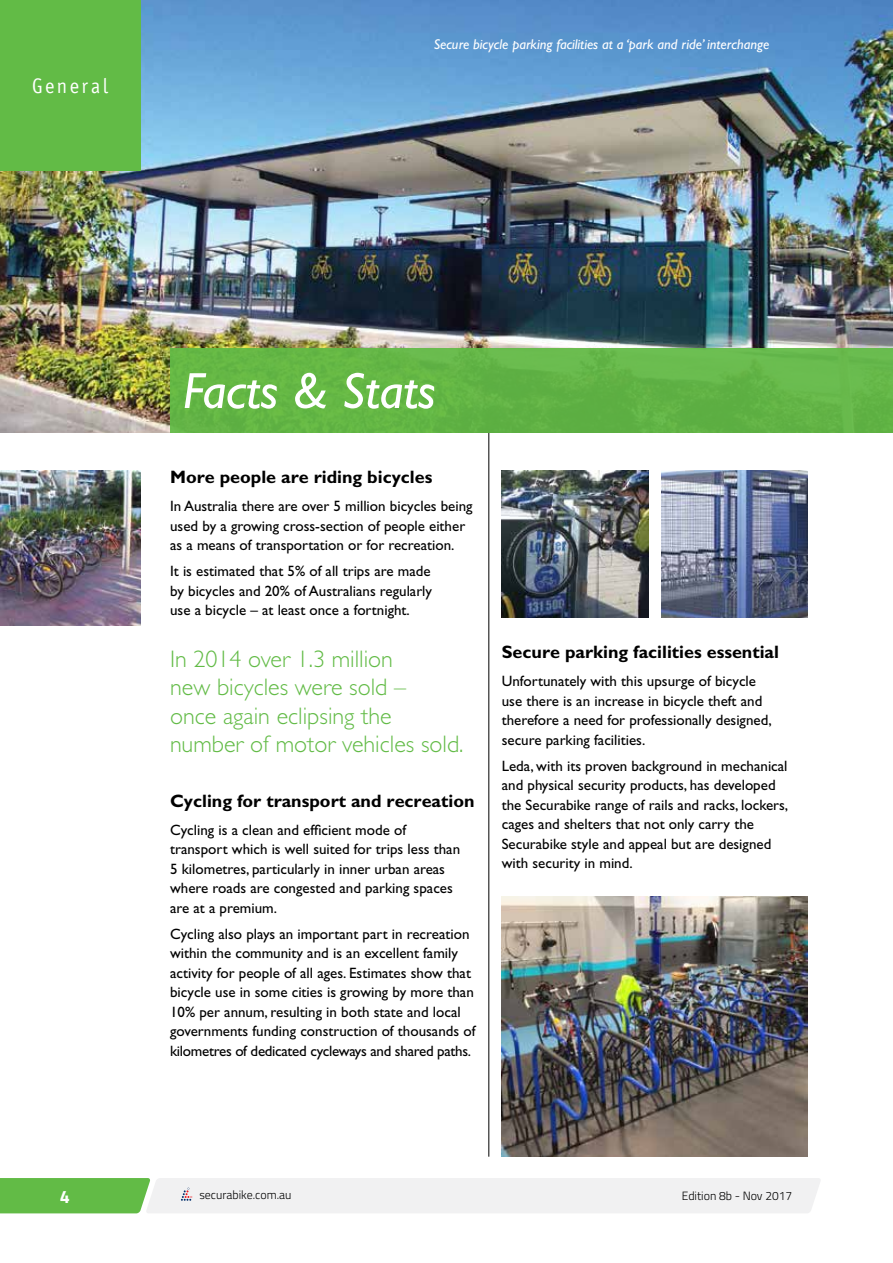
<style>
.page{position:relative;width:893px;height:1263px;background:#fff}
.page>*{position:absolute;margin:0;border:0;box-sizing:border-box;transform-origin:0 0}
.t1{font:italic 51px "Gill Sans Std";color:#fff}
.t2{font:300 24px/28.5px "Gill Sans Std";color:#62bb46}
.t3{font:21px "Officina Sans ITC Pro";letter-spacing:.125em;color:#fff;scale:.95 1}
.t4{font:700 18px "Gill Sans Std";color:#000}
.t5{font:700 18px "Titillium";color:#fff}
.t6{font:15px/19.5px "Gill Sans Std";color:#000}
.t7{font:italic 14.25px "Gill Sans Std";color:#fff}
.t8{font:300 12px "Titillium";color:#000}
</style>
<div class="page">
<img style="left:0;top:0;width:893px;height:433px">
<div style="left:0;top:0;width:140px;height:170px;background:#62bb46"></div>
<hr style="left:489px;top:433px;width:1px;height:724px;background:#000">
<img style="left:0;top:471px;width:140px;height:154px">
<img style="left:502px;top:471px;width:146px;height:147px">
<img style="left:661px;top:471px;width:147px;height:147px">
<div style="left:170px;top:348px;width:723px;height:85px;background:#62bb46"></div>
<svg style="left:0;top:1178px;width:821px;height:35px"></svg>
<img style="left:502px;top:897px;width:306px;height:260px">
<h3 class="t3" style="left:32px;top:73px;width:82px">General</h3>
<p class="t7" style="left:434px;top:36px;width:337px">Secure bicycle parking facilities at a ‘park and ride’ interchange</p>
<h1 class="t1" style="left:183px;top:362px;width:254px">Facts &amp; Stats</h1>
<p class="t4" style="left:170px;top:466px;width:264px">More people are riding bicycles</p>
<p class="t6" style="left:170px;top:496px;width:304px">In Australia there are over 5 million bicycles being used by a growing cross-section of people either as a means of transportation or for recreation.</p>
<p class="t6" style="left:170px;top:561px;width:263px;text-align:justify">It is estimated that 5% of all trips are made by bicycles and 20% of Australians regularly use a bicycle – at least once a fortnight.</p>
<h2 class="t2" style="left:170px;top:645px;width:295px">In 2014 over 1.3 million<br>new bicycles were sold –<br>once again eclipsing the number of motor vehicles sold.</h2>
<p class="t4" style="left:170px;top:790px;width:306px">Cycling for transport and recreation</p>
<p class="t6" style="left:170px;top:820px;width:292px">Cycling is a clean and efficient mode of transport which is well suited for trips less than 5 kilometres, particularly in inner urban areas where roads are congested and parking spaces are at a premium.</p>
<p class="t6" style="left:170px;top:924px;width:307px">Cycling also plays an important part in recreation within the community and is an excellent family activity for people of all ages. Estimates show that bicycle use in some cities is growing by more than 10% per annum, resulting in both state and local governments funding construction of thousands of kilometres of dedicated cycleways and shared paths.</p>
<p class="t4" style="left:502px;top:641px;width:279px">Secure parking facilities essential</p>
<p class="t6" style="left:502px;top:671px;width:271px">Unfortunately with this upsurge of bicycle use there is an increase in bicycle theft and therefore a need for professionally designed, secure parking facilities.</p>
<p class="t6" style="left:502px;top:756px;width:288px">Leda, with its proven background in mechanical and physical security products, has developed the Securabike range of rails and racks, lockers, cages and shelters that not only carry the Securabike style and appeal but are designed with security in mind.</p>
<p class="t8" style="left:199px;top:1185px;width:94px">securabike.com.au</p>
<p class="t5" style="left:60px;top:1182px;width:12px">4</p>
<p class="t8" style="left:197px;top:1186px;width:94px">securabike.com.au</p>
<p class="t8" style="left:682px;top:1187px;width:112px">Edition 8b - Nov 2017</p>
</div>
